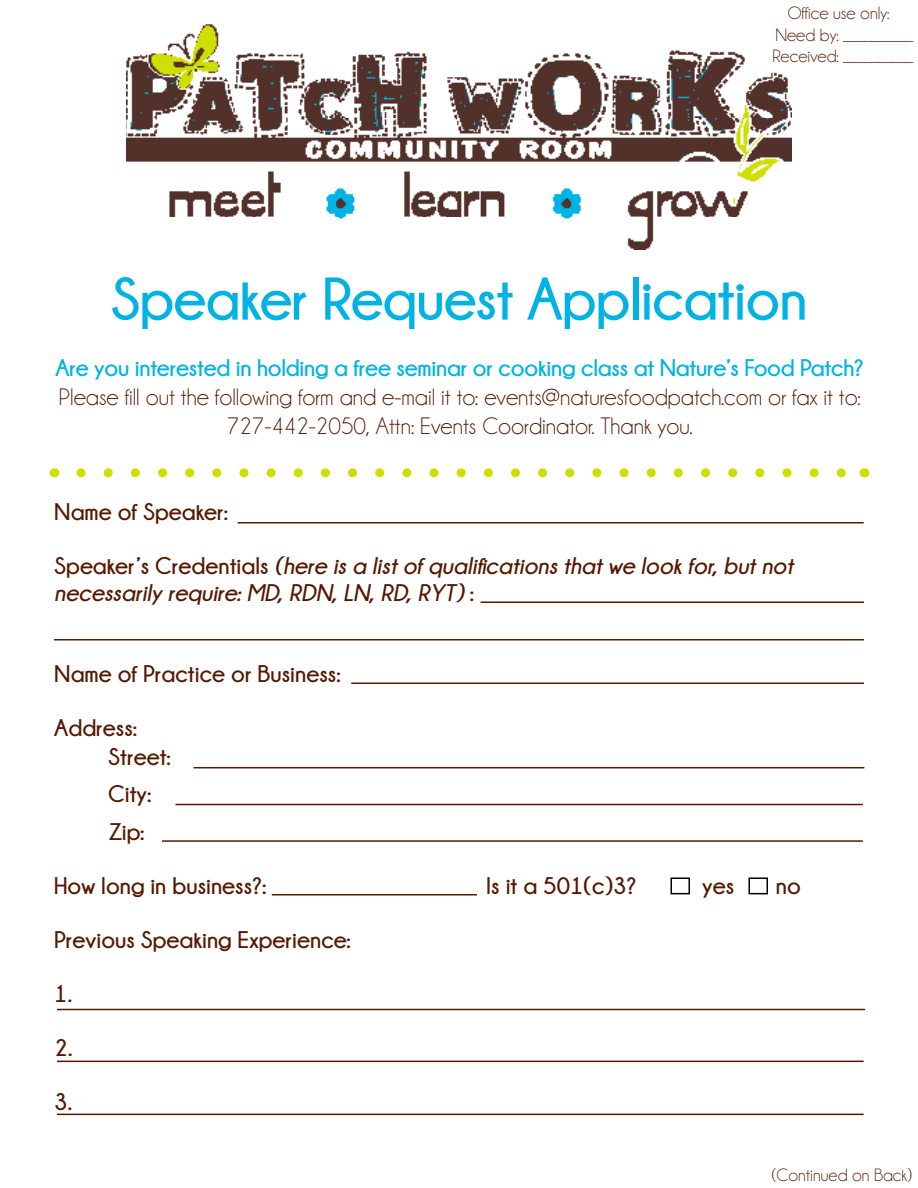
<style>
.page{position:relative;width:918px;height:1188px;background:#fff}
.page>*{position:absolute;margin:0;border:0;box-sizing:border-box;transform-origin:0 0}
.t1{font:700 60px "Champagne&Limousines";letter-spacing:-.01em;color:#00b3e4}
.t2{font:700 24px/28.5px "Champagne&Limousines";color:#551900}
.t3{font:24px/28.8px "Champagne&Limousines";color:#551900;text-align:center}
.t4{font:italic 700 24px/27px "Champagne&Limousines";color:#551900}
.t5{font:700 24px "Champagne&Limousines";letter-spacing:-.01em;color:#00b3e4}
.t6{font:18px/21.6px "Champagne&Limousines";color:#551900;text-align:center}
.t7{font:18px "Champagne&Limousines";color:#591f00}
.s1{font-style:normal}
</style>
<div class="page">
<svg style="left:81px;top:468px;width:765px;height:9px"></svg>
<hr style="left:272px;top:894px;width:205px;height:2px;background:#551900">
<hr style="left:194px;top:767px;width:670px;height:1px;background:#551900">
<hr style="left:162px;top:840px;width:701px;height:2px;background:#551900">
<hr style="left:176px;top:804px;width:687px;height:1px;background:#551900">
<hr style="left:351px;top:682px;width:513px;height:2px;background:#551900">
<hr style="left:57px;top:1009px;width:808px;height:1px;background:#551900">
<hr style="left:57px;top:1114px;width:807px;height:1px;background:#551900">
<hr style="left:57px;top:1061px;width:807px;height:1px;background:#551900">
<img style="left:126px;top:24px;width:666px;height:225px">
<div style="left:748px;top:877px;width:20px;height:17px;border:2px solid #000"></div>
<div style="left:670px;top:877px;width:20px;height:17px;border:2px solid #000"></div>
<hr style="left:481px;top:602px;width:383px;height:1px;background:#551900">
<hr style="left:238px;top:522px;width:626px;height:2px;background:#551900">
<hr style="left:54px;top:639px;width:810px;height:1px;background:#551900">
<p class="t6" style="left:773px;top:3px;width:142px">Office use only:<br>Need by: __________<br>Received: __________</p>
<h1 class="t1" style="left:110px;top:266px;width:699px">Speaker Request Application</h1>
<p class="t5" style="left:56px;top:355px;width:810px">Are you interested in holding a free seminar or cooking class at Nature’s Food Patch?</p>
<p class="t3" style="left:59px;top:383px;width:803px">Please fill out the following form and e-mail it to: events@naturesfoodpatch.com or fax it to:<br>727-442-2050, Attn: Events Coordinator. Thank you.</p>
<p class="t2" style="left:54px;top:497px;width:175px">Name of Speaker:</p>
<p class="t4" style="left:54px;top:552px;width:745px"><span class="s1">S p e a ke r ’ s C r e d e n t i a l s</span> (here is a listof qualifications thatwe look for,butnot necessarily require:MD,RDN,LN,RD,RYT) <span class="s1">:</span></p>
<p class="t2" style="left:54px;top:659px;width:288px">Name of Practice or Business:</p>
<p class="t2" style="left:108px;top:713px;width:64px;text-indent:-54px">Address:<br>Street:</p>
<p class="t2" style="left:108px;top:775px;width:45px;line-height:37.5px">City:<br>Zip:</p>
<p class="t2" style="left:54px;top:871px;width:214px">How long in business?:</p>
<p class="t2" style="left:486px;top:871px;width:152px">Is it a 501(c)3?</p>
<p class="t2" style="left:702px;top:871px;width:34px">yes</p>
<p class="t2" style="left:776px;top:871px;width:27px">no</p>
<p class="t2" style="left:54px;top:925px;width:298px">Previous Speaking Experience:</p>
<p class="t2" style="left:54px;top:979px;width:19px">1.</p>
<p class="t2" style="left:54px;top:1033px;width:20px">2.</p>
<p class="t2" style="left:54px;top:1087px;width:19px">3.</p>
<p class="t7" style="left:772px;top:1166px;width:142px">(Continued on Back)</p>
</div>
